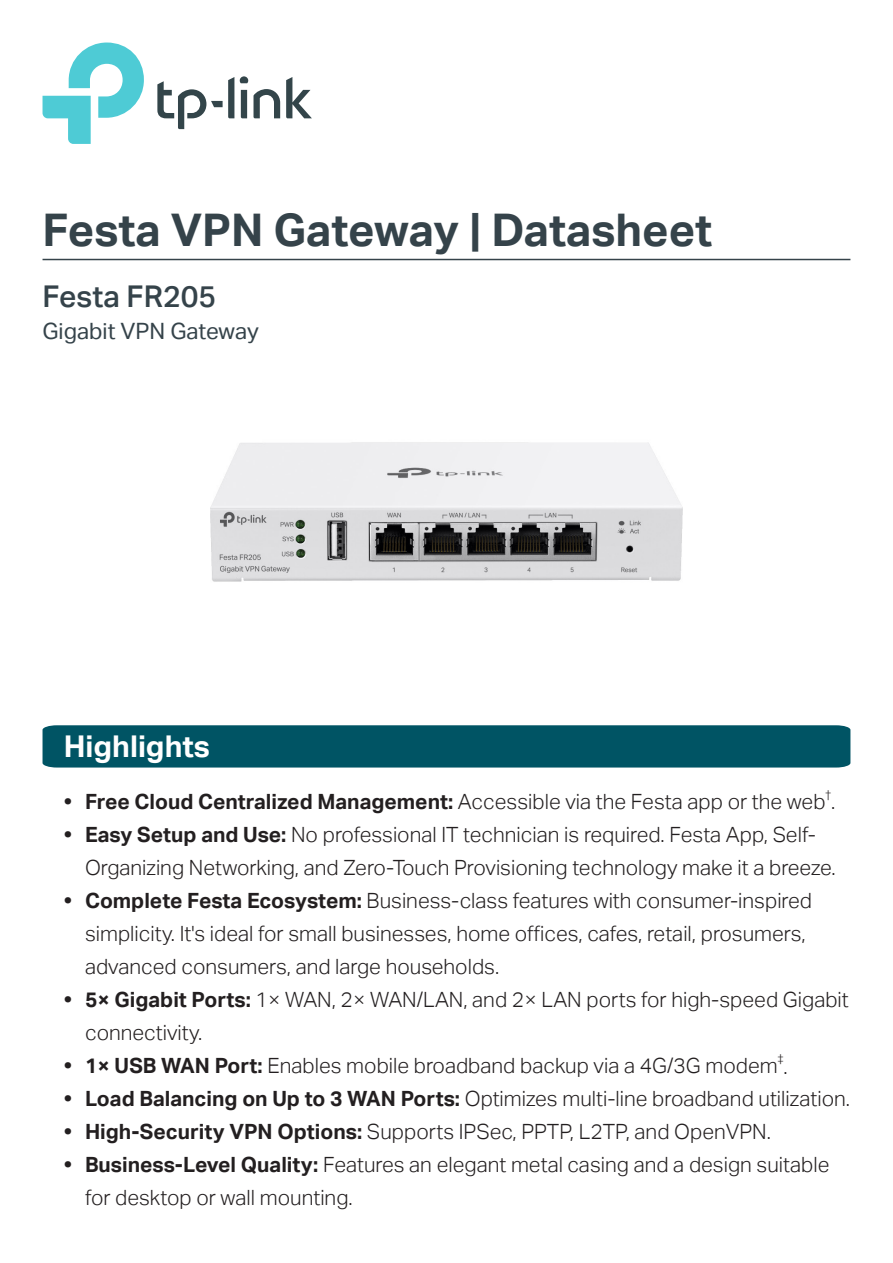
<style>
.page{position:relative;width:893px;height:1263px;background:#fff}
.page>*{position:absolute;margin:0;border:0;box-sizing:border-box;transform-origin:0 0}
.t1{font:45px "TP Link Aktiv Bold";color:#35434a}
.t2{font:30px "TP Link Aktiv Medium";color:#35434a}
.t3{font:30px "TP Link Aktiv Bold";color:#fff}
.t4{font:22.5px "TP Link Aktiv Regular";color:#35434a}
.t5{font:21px/33px "TP Link Aktiv Light";color:#231f20}
.t6{font:12.3px "TP Link Aktiv Light";color:#231f20}
.s1{font-family:"TP Link Aktiv Bold"}
</style>
<div class="page">
<img style="left:210px;top:442px;width:473px;height:140px">
<svg style="left:157px;top:76px;width:155px;height:53px"></svg>
<svg style="left:43px;top:43px;width:101px;height:101px"></svg>
<div style="left:43px;top:725px;width:807px;height:42px;background:#005464"></div>
<hr style="left:43px;top:259px;width:807px;height:1px;background:#35434a">
<h1 class="t1" style="left:43px;top:204px;width:671px">Festa VPN Gateway | Datasheet</h1>
<h2 class="t2" style="left:43px;top:279px;width:175px">Festa FR205</h2>
<p class="t4" style="left:43px;top:318px;width:218px">Gigabit VPN Gateway</p>
<h2 class="t3" style="left:64px;top:729px;width:148px">Highlights</h2>
<p class="t6" style="left:826px;top:788px;width:7px">†</p>
<p class="t5" style="left:85px;top:819px;width:752px;text-indent:-21px"><span class="s1">• Easy Setup and Use:</span> No professional IT technician is required. Festa App, Self-<br>Organizing Networking, and Zero-Touch Provisioning technology make it a breeze.</p>
<p class="t5" style="left:85px;top:885px;width:728px;text-indent:-21px"><span class="s1">• Complete Festa Ecosystem:</span> Business-class features with consumer-inspired simplicity. It's ideal for small businesses, home offices, cafes, retail, prosumers, advanced consumers, and large households.</p>
<p class="t5" style="left:85px;top:984px;width:765px;text-indent:-21px"><span class="s1">• 5× Gigabit Ports:</span> 1× WAN, 2× WAN/LAN, and 2× LAN ports for high-speed Gigabit connectivity.</p>
<p class="t5" style="left:64px;top:1050px;width:725px"><span class="s1">• 1× USB WAN Port:</span> Enables mobile broadband backup via a 4G/3G modem .</p>
<p class="t5" style="left:64px;top:786px;width:773px"><span class="s1">• Free Cloud Centralized Management:</span> Accessible via the Festa app or the web .</p>
<p class="t6" style="left:778px;top:1052px;width:7px">‡</p>
<p class="t5" style="left:64px;top:1083px;width:788px"><span class="s1">• Load Balancing on Up to 3 WAN Ports:</span> Optimizes multi-line broadband utilization.</p>
<p class="t5" style="left:64px;top:1116px;width:709px"><span class="s1">• High-Security VPN Options:</span> Supports IPSec, PPTP, L2TP, and OpenVPN.</p>
<p class="t5" style="left:85px;top:1149px;width:746px;text-indent:-21px"><span class="s1">• Business-Level Quality:</span> Features an elegant metal casing and a design suitable for desktop or wall mounting.</p>
</div>
